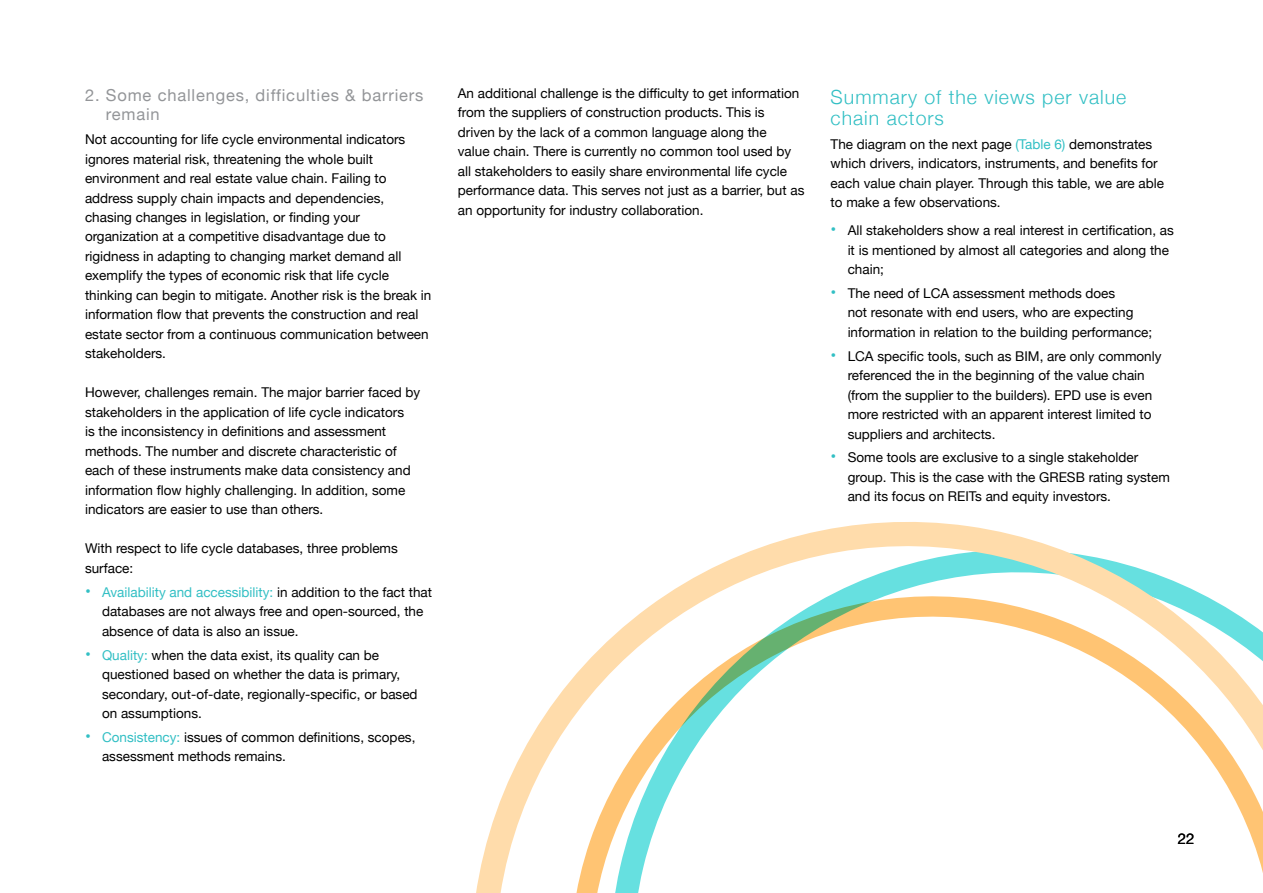
<style>
.page{position:relative;width:1263px;height:893px;background:#fff}
.page>*{position:absolute;margin:0;border:0;box-sizing:border-box;transform-origin:0 0}
.t1{font:300 19.5px/21px "Helvetica Neue";letter-spacing:.05em;color:#32bfc4}
.t2{font:16.5px/19.5px "Helvetica Neue";letter-spacing:.05em;color:#939598}
.t3{font:15px "Helvetica Neue";color:#000}
.t4{font:13.5px/19.5px "Helvetica Neue";color:#000}
.s1{font-size:16.5px;color:#32bfc4}
.s2{color:#32bfc4}
</style>
<div class="page">
<svg style="left:476px;top:522px;width:658px;height:371px"></svg>
<svg style="left:570px;top:567px;width:693px;height:326px"></svg>
<p class="t2" style="left:106px;top:86px;width:319px;text-indent:-21px">2. Some challenges, difficulties &amp; barriers remain</p>
<p class="t4" style="left:85px;top:130px;width:348px">Not accounting for life cycle environmental indicators ignores material risk, threatening the whole built environment and real estate value chain. Failing to address supply chain impacts and dependencies, chasing changes in legislation, or finding your organization at a competitive disadvantage due to rigidness in adapting to changing market demand all exemplify the types of economic risk that life cycle thinking can begin to mitigate. Another risk is the break in information flow that prevents the construction and real estate sector from a continuous communication between stakeholders.</p>
<p class="t4" style="left:85px;top:384px;width:337px">However, challenges remain. The major barrier faced by stakeholders in the application of life cycle indicators<br>is the inconsistency in definitions and assessment methods. The number and discrete characteristic of each of these instruments make data consistency and information flow highly challenging. In addition, some indicators are easier to use than others.</p>
<p class="t4" style="left:85px;top:540px;width:314px">With respect to life cycle databases, three problems surface:</p>
<p class="t4" style="left:102px;top:583px;width:332px;text-indent:-17px"><span class="s1">•</span> <span class="s2">Availability and accessibility:</span> in addition to the fact that databases are not always free and open-sourced, the absence of data is also an issue.</p>
<p class="t4" style="left:102px;top:646px;width:317px;text-indent:-17px"><span class="s1">•</span> <span class="s2">Quality:</span> when the data exist, its quality can be questioned based on whether the data is primary, secondary, out-of-date, regionally-specific, or based on assumptions.</p>
<p class="t4" style="left:102px;top:728px;width:315px;text-indent:-17px"><span class="s1">•</span> <span class="s2">Consistency:</span> issues of common definitions, scopes, assessment methods remains.</p>
<p class="t4" style="left:458px;top:84px;width:348px">An additional challenge is the difficulty to get information from the suppliers of construction products. This is driven by the lack of a common language along the<br>value chain. There is currently no common tool used by all stakeholders to easily share environmental life cycle performance data. This serves not just as a barrier, but as an opportunity for industry collaboration.</p>
<h1 class="t1" style="left:831px;top:85px;width:297px">Summary of the views per value chain actors</h1>
<p class="t4" style="left:831px;top:135px;width:335px">The diagram on the next page <span class="s2">(Table 6)</span> demonstrates which drivers, indicators, instruments, and benefits for each value chain player. Through this table, we are able to make a few observations.</p>
<p class="t4" style="left:848px;top:221px;width:328px;text-indent:-17px"><span class="s1">•</span> All stakeholders show a real interest in certification, as it is mentioned by almost all categories and along the chain;</p>
<p class="t4" style="left:848px;top:284px;width:306px;text-indent:-17px"><span class="s1">•</span> The need of LCA assessment methods does<br>not resonate with end users, who are expecting information in relation to the building performance;</p>
<p class="t4" style="left:848px;top:347px;width:315px;text-indent:-17px"><span class="s1">•</span> LCA specific tools, such as BIM, are only commonly referenced the in the beginning of the value chain (from the supplier to the builders). EPD use is even more restricted with an apparent interest limited to suppliers and architects.</p>
<p class="t4" style="left:848px;top:449px;width:324px;text-indent:-17px"><span class="s1">•</span> Some tools are exclusive to a single stakeholder group. This is the case with the GRESB rating system and its focus on REITs and equity investors.</p>
<p class="t3" style="left:1178px;top:827px;width:18px">22</p>
</div>
